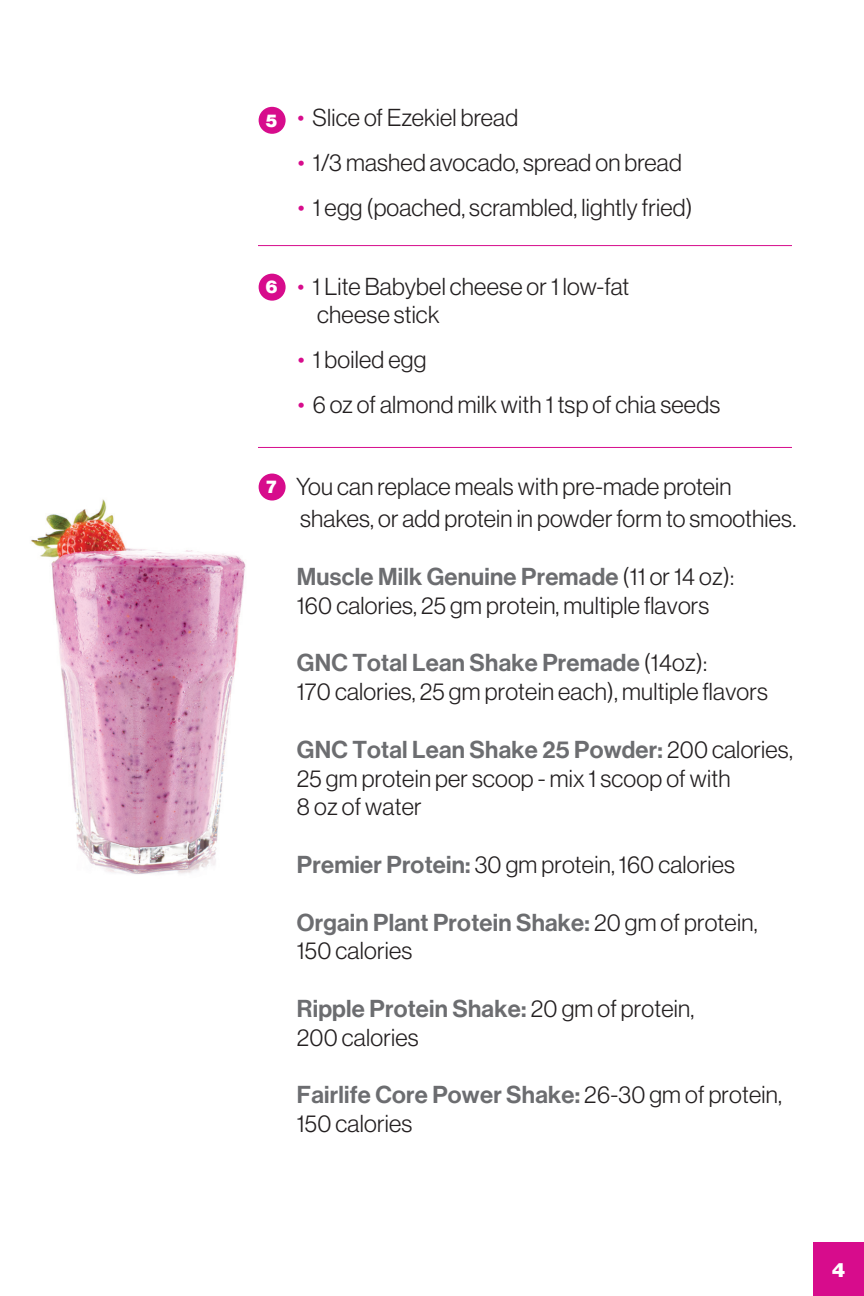
<style>
.page{position:relative;width:864px;height:1296px;background:#fff}
.page>*{position:absolute;margin:0;border:0;box-sizing:border-box;transform-origin:0 0}
.t1{font:24px/28.8px "N Haas Grotesk DS Std 45 Lt";letter-spacing:.01em;color:#231f20}
.t2{font:20px "N Haas Grotesk DS Std 95 Blk";color:#fff}
.t3{font:18px "N Haas Grotesk DS Std 95 Blk";color:#fff}
.s1{color:#d70c8c}
.s2{font-family:"N Haas Grotesk DS Std 65 Md";color:#6c6d70}
</style>
<div class="page">
<hr style="left:258px;top:245px;width:534px;height:1px;background:#d70c8c">
<hr style="left:258px;top:447px;width:534px;height:1px;background:#d70c8c">
<img style="left:31px;top:499px;width:215px;height:375px">
<div style="left:259px;top:107px;width:27px;height:27px;background:#d70c8c;border-radius:50%"></div>
<div style="left:259px;top:274px;width:27px;height:27px;background:#d70c8c;border-radius:50%"></div>
<div style="left:259px;top:474px;width:27px;height:27px;background:#d70c8c;border-radius:50%"></div>
<div style="left:814px;top:1242px;width:50px;height:54px;background:#d70c8c"></div>
<p class="t3" style="left:266px;top:110px;width:13px">5</p>
<p class="t1" style="left:298px;top:104px;width:222px"><span class="s1">•</span> Slice of Ezekiel bread</p>
<p class="t1" style="left:298px;top:148px;width:386px"><span class="s1">•</span> 1/3 mashed avocado, spread on bread</p>
<p class="t1" style="left:298px;top:193px;width:396px"><span class="s1">•</span> 1 egg (poached, scrambled, lightly fried)</p>
<p class="t3" style="left:266px;top:277px;width:13px">6</p>
<p class="t1" style="left:298px;top:272px;width:333px"><span class="s1">•</span> 1 Lite Babybel cheese or 1 low-fat</p>
<p class="t1" style="left:317px;top:301px;width:124px">cheese stick</p>
<p class="t1" style="left:298px;top:345px;width:130px"><span class="s1">•</span> 1 boiled egg</p>
<p class="t1" style="left:298px;top:390px;width:424px"><span class="s1">•</span> 6 oz of almond milk with 1 tsp of chia seeds</p>
<p class="t3" style="left:266px;top:476px;width:12px">7</p>
<p class="t1" style="left:296px;top:473px;width:437px">You can replace meals with pre-made protein</p>
<p class="t1" style="left:300px;top:505px;width:497px">shakes, or add protein in powder form to smoothies.</p>
<p class="t1" style="left:297px;top:562px;width:439px"><span class="s2">Muscle Milk Genuine Premade</span> (11 or 14 oz):<br>160 calories, 25 gm protein, multiple flavors</p>
<p class="t1" style="left:297px;top:649px;width:473px"><span class="s2">GNC Total Lean Shake Premade</span> (14oz):<br>170 calories, 25 gm protein each), multiple flavors</p>
<p class="t1" style="left:297px;top:735px;width:498px"><span class="s2">GNC Total Lean Shake 25 Powder:</span> 200 calories,<br>25 gm protein per scoop - mix 1 scoop of with<br>8 oz of water</p>
<p class="t1" style="left:297px;top:850px;width:440px"><span class="s2">Premier Protein:</span> 30 gm protein, 160 calories</p>
<p class="t1" style="left:297px;top:908px;width:462px"><span class="s2">Orgain Plant Protein Shake:</span> 20 gm of protein,<br>150 calories</p>
<p class="t1" style="left:297px;top:994px;width:399px"><span class="s2">Ripple Protein Shake:</span> 20 gm of protein,<br>200 calories</p>
<p class="t1" style="left:297px;top:1081px;width:487px"><span class="s2">Fairlife Core Power Shake:</span> 26-30 gm of protein,<br>150 calories</p>
<p class="t2" style="left:832px;top:1258px;width:14px">4</p>
</div>
